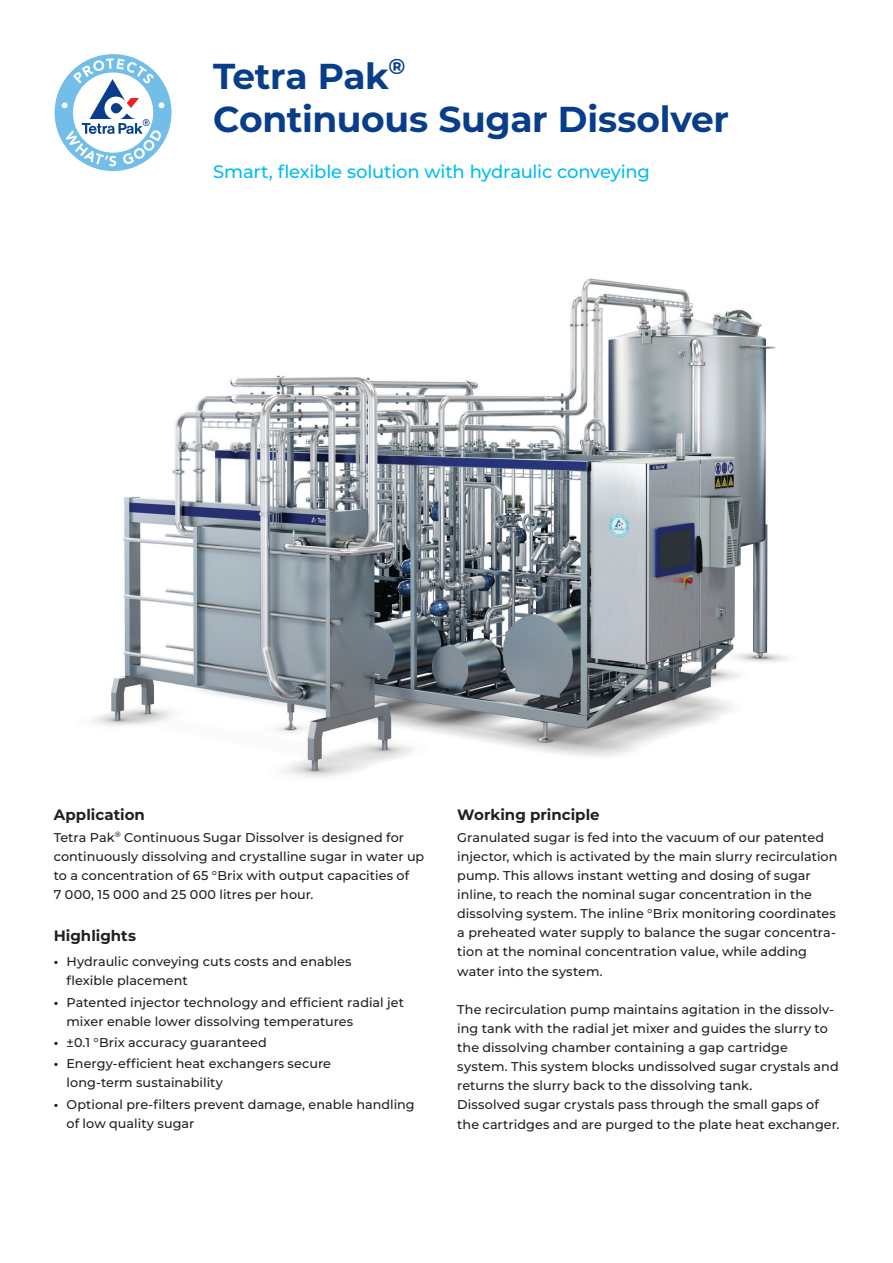
<style>
.page{position:relative;width:893px;height:1263px;background:#fff}
.page>*{position:absolute;margin:0;border:0;box-sizing:border-box;transform-origin:0 0}
.t1{font:100 36px/43.2px "Montserrat";letter-spacing:-.01em;color:#083e89}
.t2{font:500 18px "Montserrat";letter-spacing:-.01em;color:#01bdf2}
.t3{font:100 15px "Montserrat";color:#231f20}
.t4{font:500 12.75px/19.2px "Montserrat";letter-spacing:.005em;color:#231f20}
.s1{font-weight:100}
</style>
<div class="page">
<svg style="left:55px;top:54px;width:117px;height:117px"></svg>
<img style="left:92px;top:278px;width:696px;height:500px">
<h1 class="t1" style="left:213px;top:54px;width:517px">Tetra Pak<sup>®<br></sup>Continuous Sugar Dissolver</h1>
<h2 class="t2" style="left:213px;top:160px;width:438px">Smart, flexible solution with hydraulic conveying</h2>
<p class="t3" style="left:54px;top:805px;width:93px">Application</p>
<p class="t4" style="left:54px;top:827px;width:372px">Tetra Pak<sup>®</sup> Continuous Sugar Dissolver is designed for continuously dissolving and crystalline sugar in water up to a concentration of 65 °Brix with output capacities of<br>7 000, 15 000 and 25 000 litres per hour.</p>
<p class="t3" style="left:54px;top:925px;width:84px">Highlights</p>
<p class="t4" style="left:67px;top:952px;width:286px;text-indent:-13px"><span class="s1">•</span> Hydraulic conveying cuts costs and enables flexible placement</p>
<p class="t4" style="left:67px;top:992px;width:339px;text-indent:-13px"><span class="s1">•</span> Patented injector technology and efficient radial jet mixer enable lower dissolving temperatures</p>
<p class="t4" style="left:54px;top:1032px;width:214px"><span class="s1">•</span> ±0.1 °Brix accuracy guaranteed</p>
<p class="t4" style="left:67px;top:1054px;width:266px;text-indent:-13px"><span class="s1">•</span> Energy-efficient heat exchangers secure long-term sustainability</p>
<p class="t4" style="left:67px;top:1094px;width:350px;text-indent:-13px"><span class="s1">•</span> Optional pre-filters prevent damage, enable handling of low quality sugar</p>
<p class="t3" style="left:457px;top:805px;width:144px">Working principle</p>
<p class="t4" style="left:457px;top:827px;width:382px">Granulated sugar is fed into the vacuum of our patented injector, which is activated by the main slurry recirculation pump. This allows instant wetting and dosing of sugar inline, to reach the nominal sugar concentration in the dissolving system. The inline °Brix monitoring coordinates a preheated water supply to balance the sugar concentra&shy;tion at the nominal concentration value, while adding water into the system.</p>
<p class="t4" style="left:457px;top:999px;width:383px">The recirculation pump maintains agitation in the dissolv&shy;ing tank with the radial jet mixer and guides the slurry to the dissolving chamber containing a gap cartridge system. This system blocks undissolved sugar crystals and returns the slurry back to the dissolving tank.<br>Dissolved sugar crystals pass through the small gaps of the cartridges and are purged to the plate heat exchanger.</p>
</div>
